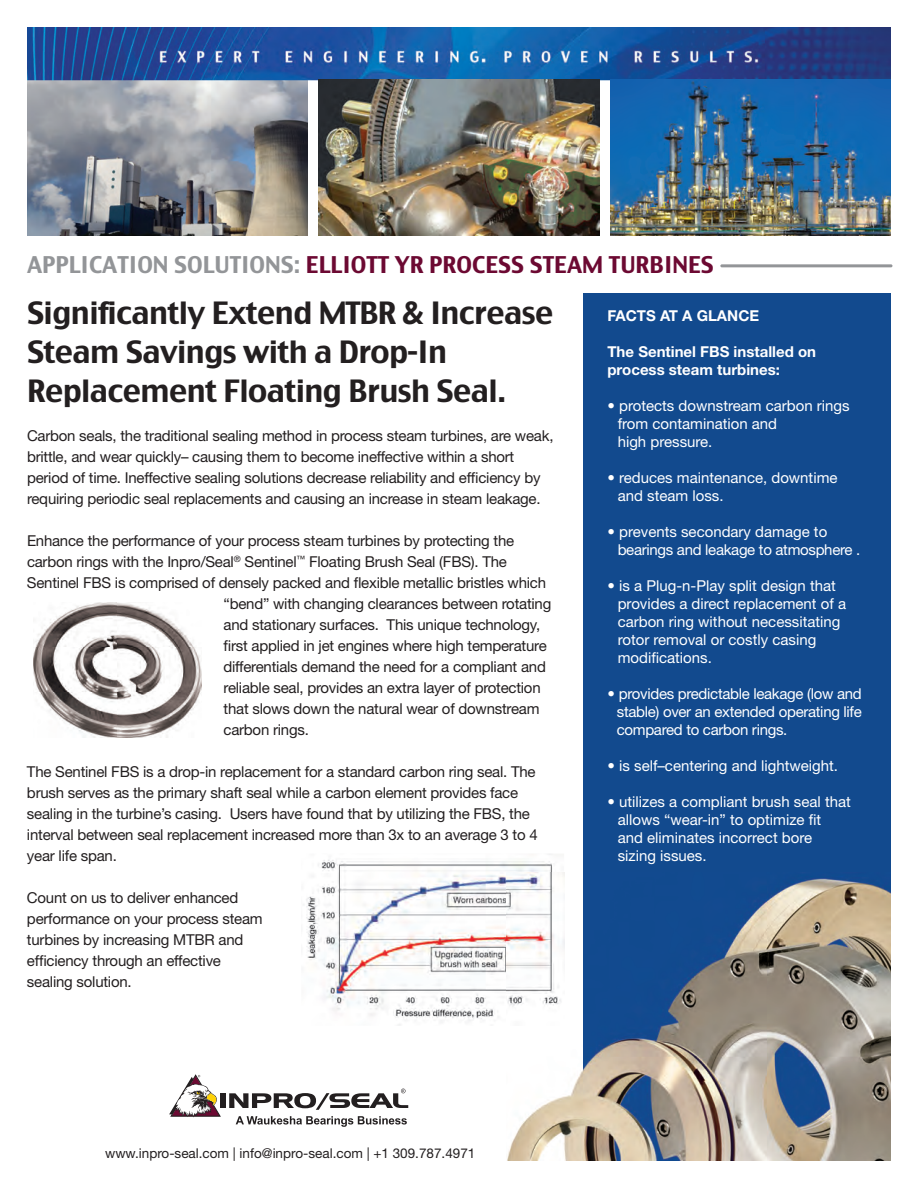
<style>
.page{position:relative;width:918px;height:1188px;background:#fff}
.page>*{position:absolute;margin:0;border:0;box-sizing:border-box;transform-origin:0 0}
.t1{font:30px/39px "Charcoal CY";letter-spacing:-.02em;color:#231f20}
.t2{font:22.5px "Charcoal CY";color:#6c0932}
.t3{font:15px/21px "Helvetica Neue";letter-spacing:-.015em;color:#231f20}
.t4{font:15px/18px "Helvetica Neue";color:#fff}
.t5{font:700 15px/18px "Helvetica Neue";color:#fff}
.t6{font:15px/18px "Helvetica Neue";letter-spacing:-.02em;color:#fff}
.t7{font:13.5px "Helvetica Neue";color:#231f20}
.s1{color:#939598}
</style>
<div class="page">
<img style="left:27px;top:80px;width:281px;height:155px">
<img style="left:27px;top:27px;width:864px;height:53px">
<hr style="left:720px;top:264px;width:172px;height:3px;background:#939598;border-radius:2px">
<div style="left:583px;top:294px;width:308px;height:867px;background:#124a8e"></div>
<div style="left:220px;top:1093px;width:6px;height:15px;background:#231f20"></div>
<svg style="left:169px;top:1074px;width:52px;height:43px"></svg>
<svg style="left:229px;top:1089px;width:179px;height:21px"></svg>
<svg style="left:236px;top:1116px;width:171px;height:11px"></svg>
<img style="left:319px;top:80px;width:280px;height:155px">
<img style="left:610px;top:80px;width:281px;height:155px">
<img style="left:507px;top:873px;width:76px;height:288px">
<img style="left:583px;top:878px;width:308px;height:283px">
<img style="left:303px;top:854px;width:261px;height:172px">
<img style="left:506px;top:873px;width:58px;height:153px">
<img style="left:33px;top:603px;width:168px;height:134px">
<h2 class="t2" style="left:27px;top:256px;width:688px"><span class="s1">APPLICATION SOLUTIONS:</span> ELLIOTT YR PROCESS STEAM TURBINES</h2>
<h1 class="t1" style="left:27px;top:296px;width:528px">Significantly Extend MTBR &amp; Increase<br>Steam Savings with a Drop-In<br>Replacement Floating Brush Seal.</h1>
<p class="t3" style="left:27px;top:426px;width:528px">Carbon seals, the traditional sealing method in process steam turbines, are weak, brittle, and wear quickly– causing them to become ineffective within a short period of time. Ineffective sealing solutions decrease reliability and efficiency by requiring periodic seal replacements and causing an increase in steam leakage.</p>
<p class="t3" style="left:27px;top:531px;width:489px">Enhance the performance of your process steam turbines by protecting the</p>
<p class="t3" style="left:27px;top:552px;width:481px">carbon rings with the Inpro/Seal<sup>®</sup> Sentinel<sup>™</sup> Floating Brush Seal (FBS). The</p>
<p class="t3" style="left:27px;top:573px;width:521px">Sentinel FBS is comprised of densely packed and flexible metallic bristles which</p>
<p class="t3" style="left:224px;top:594px;width:329px">“bend” with changing clearances between rotating</p>
<p class="t3" style="left:224px;top:615px;width:318px">and stationary surfaces. This unique technology,</p>
<p class="t3" style="left:224px;top:636px;width:325px">first applied in jet engines where high temperature</p>
<p class="t3" style="left:224px;top:657px;width:324px">differentials demand the need for a compliant and</p>
<p class="t3" style="left:224px;top:678px;width:319px">reliable seal, provides an extra layer of protection</p>
<p class="t3" style="left:224px;top:699px;width:317px">that slows down the natural wear of downstream</p>
<p class="t3" style="left:224px;top:720px;width:87px">carbon rings.</p>
<p class="t3" style="left:27px;top:762px;width:512px">The Sentinel FBS is a drop-in replacement for a standard carbon ring seal. The brush serves as the primary shaft seal while a carbon element provides face sealing in the turbine’s casing. Users have found that by utilizing the FBS, the interval between seal replacement increased more than 3x to an average 3 to 4 year life span.</p>
<p class="t3" style="left:27px;top:888px;width:237px">Count on us to deliver enhanced performance on your process steam turbines by increasing MTBR and efficiency through an effective sealing solution.</p>
<p class="t5" style="left:608px;top:308px;width:153px">FACTS AT A GLANCE</p>
<p class="t5" style="left:608px;top:344px;width:210px">The Sentinel FBS installed on process steam turbines:</p>
<p class="t4" style="left:618px;top:399px;width:234px;text-indent:-10px">• protects downstream carbon rings from contamination and<br>high pressure.</p>
<p class="t4" style="left:618px;top:471px;width:221px;text-indent:-10px">• reduces maintenance, downtime and steam loss.</p>
<p class="t6" style="left:618px;top:525px;width:244px;text-indent:-10px">• prevents secondary damage to bearings and leakage to atmosphere .</p>
<p class="t4" style="left:618px;top:579px;width:230px;text-indent:-10px">• is a Plug-n-Play split design that provides a direct replacement of a carbon ring without necessitating rotor removal or costly casing modifications.</p>
<p class="t4" style="left:617px;top:687px;width:247px;text-align:justify;text-indent:-9px">• provides predictable leakage (low and stable) over an extended operating life compared to carbon rings.</p>
<p class="t4" style="left:608px;top:759px;width:232px">• is self–centering and lightweight.</p>
<p class="t4" style="left:618px;top:795px;width:235px;text-indent:-10px">• utilizes a compliant brush seal that allows “wear-in” to optimize fit<br>and eliminates incorrect bore sizing issues.</p>
<p class="t7" style="left:105px;top:1148px;width:372px">www.inpro-seal.com | info@inpro-seal.com | +1 309.787.4971</p>
</div>
